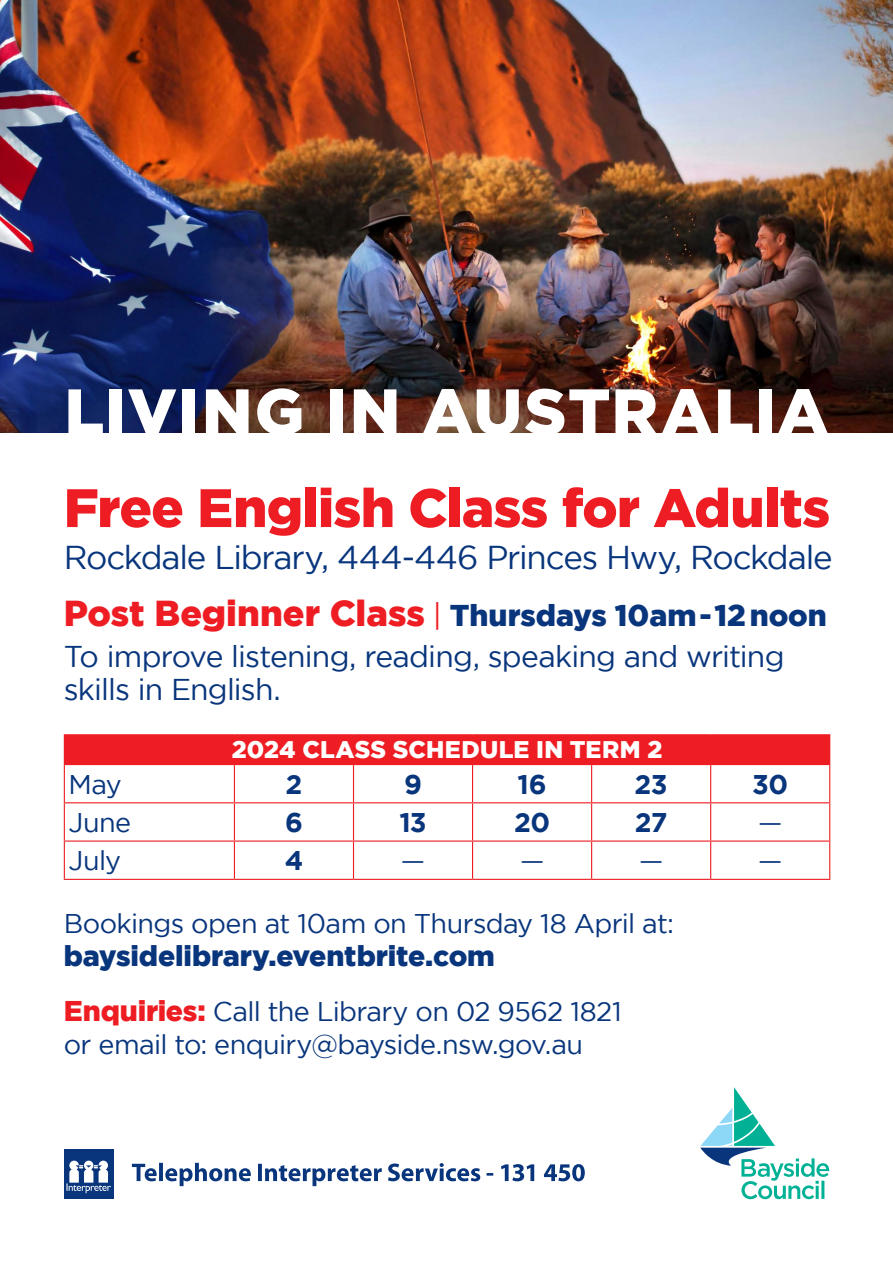
<style>
.page{position:relative;width:893px;height:1263px;background:#fff}
.page>*{position:absolute;margin:0;border:0;box-sizing:border-box;transform-origin:0 0}
.t1{font:900 64.5px "Gotham";letter-spacing:.025em;color:#fff}
.t2{font:900 54px "Gotham";letter-spacing:-.015em;color:#ee1d23}
.t3{font:33px "Gotham";letter-spacing:-.035em;color:#08357c}
.t4{font:30px/41.5px "Gotham";letter-spacing:-.03em;color:#08357c}
.t5{font:900 28.5px "Gotham";letter-spacing:-.005em;color:#08357c}
.t6{font:27px/33px "Gotham";letter-spacing:-.025em;color:#08357c}
.t7{font:700 27px "Gotham";letter-spacing:-.02em;color:#08357c}
.t8{font:900 24px "Gotham";letter-spacing:.01em;color:#fff}
.s1{font-weight:900;font-size:36px;color:#ee1d23}
.s2{color:#ee1d23}
.s3{font-weight:900}
.s4{font-weight:900;font-size:28.5px;color:#ee1d23}
</style>
<div class="page">
<img style="left:0;top:0;width:893px;height:433px">
<div style="left:64px;top:735px;width:766px;height:29px;background:#ee1d23"></div>
<hr style="left:64px;top:734px;width:170px;height:1px;background:#ee1d23">
<hr style="left:234px;top:734px;width:119px;height:1px;background:#ee1d23">
<hr style="left:353px;top:734px;width:120px;height:1px;background:#ee1d23">
<hr style="left:473px;top:734px;width:119px;height:1px;background:#ee1d23">
<hr style="left:592px;top:734px;width:119px;height:1px;background:#ee1d23">
<hr style="left:711px;top:734px;width:119px;height:1px;background:#ee1d23">
<hr style="left:64px;top:765px;width:1px;height:37px;background:#ee1d23">
<hr style="left:64px;top:764px;width:170px;height:1px;background:#ee1d23">
<hr style="left:234px;top:765px;width:1px;height:37px;background:#ee1d23">
<hr style="left:234px;top:764px;width:119px;height:1px;background:#ee1d23">
<hr style="left:353px;top:765px;width:1px;height:37px;background:#ee1d23">
<hr style="left:353px;top:764px;width:120px;height:1px;background:#ee1d23">
<hr style="left:472px;top:765px;width:1px;height:37px;background:#ee1d23">
<hr style="left:473px;top:764px;width:119px;height:1px;background:#ee1d23">
<hr style="left:591px;top:765px;width:1px;height:37px;background:#ee1d23">
<hr style="left:592px;top:764px;width:119px;height:1px;background:#ee1d23">
<hr style="left:711px;top:764px;width:119px;height:1px;background:#ee1d23">
<hr style="left:710px;top:765px;width:1px;height:37px;background:#ee1d23">
<hr style="left:829px;top:765px;width:1px;height:37px;background:#ee1d23">
<hr style="left:64px;top:803px;width:1px;height:37px;background:#ee1d23">
<hr style="left:64px;top:802px;width:170px;height:1px;background:#ee1d23">
<hr style="left:234px;top:803px;width:1px;height:37px;background:#ee1d23">
<hr style="left:234px;top:802px;width:119px;height:1px;background:#ee1d23">
<hr style="left:353px;top:803px;width:1px;height:37px;background:#ee1d23">
<hr style="left:353px;top:802px;width:120px;height:1px;background:#ee1d23">
<hr style="left:472px;top:803px;width:1px;height:37px;background:#ee1d23">
<hr style="left:473px;top:802px;width:119px;height:1px;background:#ee1d23">
<hr style="left:591px;top:803px;width:1px;height:37px;background:#ee1d23">
<hr style="left:592px;top:802px;width:119px;height:1px;background:#ee1d23">
<hr style="left:711px;top:802px;width:119px;height:1px;background:#ee1d23">
<hr style="left:710px;top:803px;width:1px;height:37px;background:#ee1d23">
<hr style="left:829px;top:803px;width:1px;height:37px;background:#ee1d23">
<hr style="left:64px;top:842px;width:1px;height:37px;background:#ee1d23">
<hr style="left:64px;top:840px;width:170px;height:2px;background:#ee1d23">
<hr style="left:64px;top:879px;width:170px;height:1px;background:#ee1d23">
<hr style="left:234px;top:842px;width:1px;height:37px;background:#ee1d23">
<hr style="left:234px;top:840px;width:119px;height:2px;background:#ee1d23">
<hr style="left:234px;top:879px;width:119px;height:1px;background:#ee1d23">
<hr style="left:353px;top:842px;width:1px;height:37px;background:#ee1d23">
<hr style="left:353px;top:840px;width:120px;height:2px;background:#ee1d23">
<hr style="left:353px;top:879px;width:120px;height:1px;background:#ee1d23">
<hr style="left:472px;top:842px;width:1px;height:37px;background:#ee1d23">
<hr style="left:473px;top:840px;width:119px;height:2px;background:#ee1d23">
<hr style="left:473px;top:879px;width:119px;height:1px;background:#ee1d23">
<hr style="left:591px;top:842px;width:1px;height:37px;background:#ee1d23">
<hr style="left:592px;top:840px;width:119px;height:2px;background:#ee1d23">
<hr style="left:711px;top:840px;width:119px;height:2px;background:#ee1d23">
<hr style="left:710px;top:842px;width:1px;height:37px;background:#ee1d23">
<hr style="left:829px;top:842px;width:1px;height:37px;background:#ee1d23">
<hr style="left:592px;top:879px;width:119px;height:1px;background:#ee1d23">
<hr style="left:711px;top:879px;width:119px;height:1px;background:#ee1d23">
<div style="left:64px;top:1150px;width:49px;height:49px;background:#08357c"></div>
<svg style="left:66px;top:1160px;width:45px;height:33px"></svg>
<svg style="left:132px;top:1163px;width:453px;height:23px"></svg>
<svg style="left:700px;top:1087px;width:129px;height:112px"></svg>
<h1 class="t1" style="left:64px;top:374px;width:766px">LIVING IN AUSTRALIA</h1>
<h2 class="t2" style="left:64px;top:477px;width:768px">Free English Class for Adults</h2>
<p class="t3" style="left:64px;top:539px;width:770px">Rockdale Library, 444-446 Princes Hwy, Rockdale</p>
<p class="t4" style="left:64px;top:594px;width:765px"><span class="s1">Post Beginner Class</span> <span class="s2">|</span> <span class="s3">Thursdays 10am-12 noon<br></span>To improve listening, reading, speaking and writing</p>
<p class="t4" style="left:64px;top:668px;width:218px">skills in English.</p>
<p class="t8" style="left:232px;top:736px;width:432px">2024 CLASS SCHEDULE IN TERM 2</p>
<p class="t6" style="left:69px;top:767px;width:55px">May</p>
<p class="t7" style="left:286px;top:768px;width:18px">2</p>
<p class="t7" style="left:404px;top:768px;width:19px">9</p>
<p class="t7" style="left:518px;top:768px;width:30px">16</p>
<p class="t7" style="left:635px;top:768px;width:35px">23</p>
<p class="t7" style="left:752px;top:768px;width:37px">30</p>
<p class="t6" style="left:69px;top:805px;width:64px">June</p>
<p class="t7" style="left:285px;top:807px;width:19px">6</p>
<p class="t7" style="left:399px;top:807px;width:29px">13</p>
<p class="t7" style="left:514px;top:807px;width:37px">20</p>
<p class="t7" style="left:635px;top:807px;width:34px">27</p>
<p class="t6" style="left:758px;top:805px;width:26px">—</p>
<p class="t6" style="left:69px;top:843px;width:54px">July</p>
<p class="t7" style="left:285px;top:845px;width:20px">4</p>
<p class="t6" style="left:401px;top:843px;width:26px">—</p>
<p class="t6" style="left:520px;top:843px;width:26px">—</p>
<p class="t6" style="left:639px;top:843px;width:26px">—</p>
<p class="t6" style="left:758px;top:843px;width:26px">—</p>
<p class="t6" style="left:64px;top:906px;width:612px">Bookings open at 10am on Thursday 18 April at:</p>
<p class="t5" style="left:64px;top:939px;width:433px">baysidelibrary.eventbrite.com</p>
<p class="t6" style="left:64px;top:994px;width:559px"><span class="s4">Enquiries:</span> Call the Library on 02 9562 1821 or email to: enquiry@bayside.nsw.gov.au</p>
</div>
